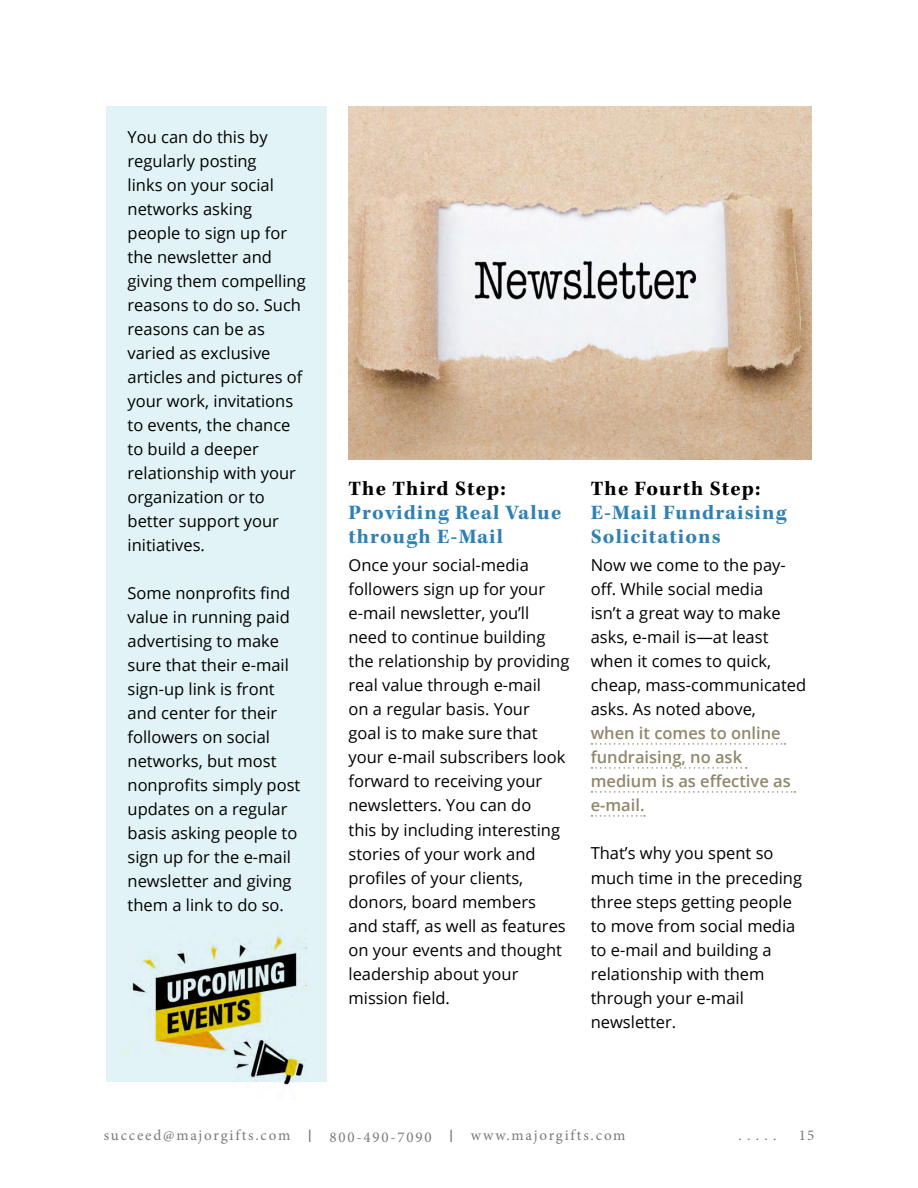
<style>
.page{position:relative;width:918px;height:1188px;background:#fff}
.page>*{position:absolute;margin:0;border:0;box-sizing:border-box;transform-origin:0 0}
.t1{font:700 21px/24px "Kepler Std";letter-spacing:.05em;color:#2f81b3}
.t2{font:700 21px "Kepler Std";letter-spacing:.05em;color:#000}
.t3{font:16.5px/24px "Open Sans";color:#000}
.t4{font:600 16.5px/24px "Open Sans";color:#91876b}
.t5{font:15px "Minion Pro";letter-spacing:.12em;color:#78797a}
.s1{font-family:"Open Sans";font-size:17.25px}
</style>
<div class="page">
<div style="left:106px;top:106px;width:221px;height:976px;background:#e2f3f7"></div>
<svg style="left:591px;top:743px;width:194px;height:2px"></svg>
<svg style="left:591px;top:767px;width:156px;height:2px"></svg>
<svg style="left:591px;top:791px;width:204px;height:2px"></svg>
<svg style="left:591px;top:815px;width:54px;height:2px"></svg>
<img style="left:349px;top:106px;width:463px;height:353px">
<img style="left:132px;top:934px;width:174px;height:151px">
<p class="t3" style="left:128px;top:125px;width:180px">You can do this by regularly posting<br>links on your social networks asking people to sign up for the newsletter and giving them compelling reasons to do so. Such reasons can be as varied as exclusive articles and pictures of your work, invitations to events, the chance to build a deeper relationship with your organization or to better support your initiatives.</p>
<p class="t3" style="left:128px;top:581px;width:174px">Some nonprofits find value in running paid advertising to make sure that their e-mail sign-up link is front and center for their followers on social networks, but most nonprofits simply post updates on a regular basis asking people to sign up for the e-mail newsletter and giving them a link to do so.</p>
<p class="t2" style="left:349px;top:477px;width:159px">The Third Step:</p>
<p class="t1" style="left:349px;top:501px;width:214px">Providing Real Value through E-Mail</p>
<p class="t3" style="left:349px;top:553px;width:222px">Once your social-media followers sign up for your e-mail newsletter, you’ll need to continue building the relationship by providing real value through e-mail<br>on a regular basis. Your<br>goal is to make sure that your e-mail subscribers look forward to receiving your newsletters. You can do<br>this by including interesting stories of your work and profiles of your clients, donors, board members and staff, as well as features on your events and thought leadership about your mission field.</p>
<p class="t2" style="left:591px;top:477px;width:171px">The Fourth Step:</p>
<p class="t1" style="left:591px;top:501px;width:197px">E-Mail Fundraising<br>Solicitations</p>
<p class="t3" style="left:591px;top:553px;width:217px">Now we come to the pay&shy;off. While social media<br>isn’t a great way to make asks, e-mail is—at least when it comes to quick, cheap, mass-communicated asks. As noted above,</p>
<p class="t4" style="left:591px;top:721px;width:201px">when it comes to online fundraising, no ask medium is as effective as e-mail.</p>
<p class="t3" style="left:591px;top:841px;width:213px">That’s why you spent so much time in the preceding three steps getting people to move from social media to e-mail and building a relationship with them through your e-mail newsletter.</p>
<p class="t5" style="left:104px;top:1125px;width:523px">succeed@majorgifts.com <span class="s1">I</span> 800-490-7090 <span class="s1">I</span> www.majorgifts.com</p>
<p class="t5" style="left:739px;top:1125px;width:39px">. . . . .</p>
<p class="t5" style="left:799px;top:1125px;width:17px">15</p>
</div>
